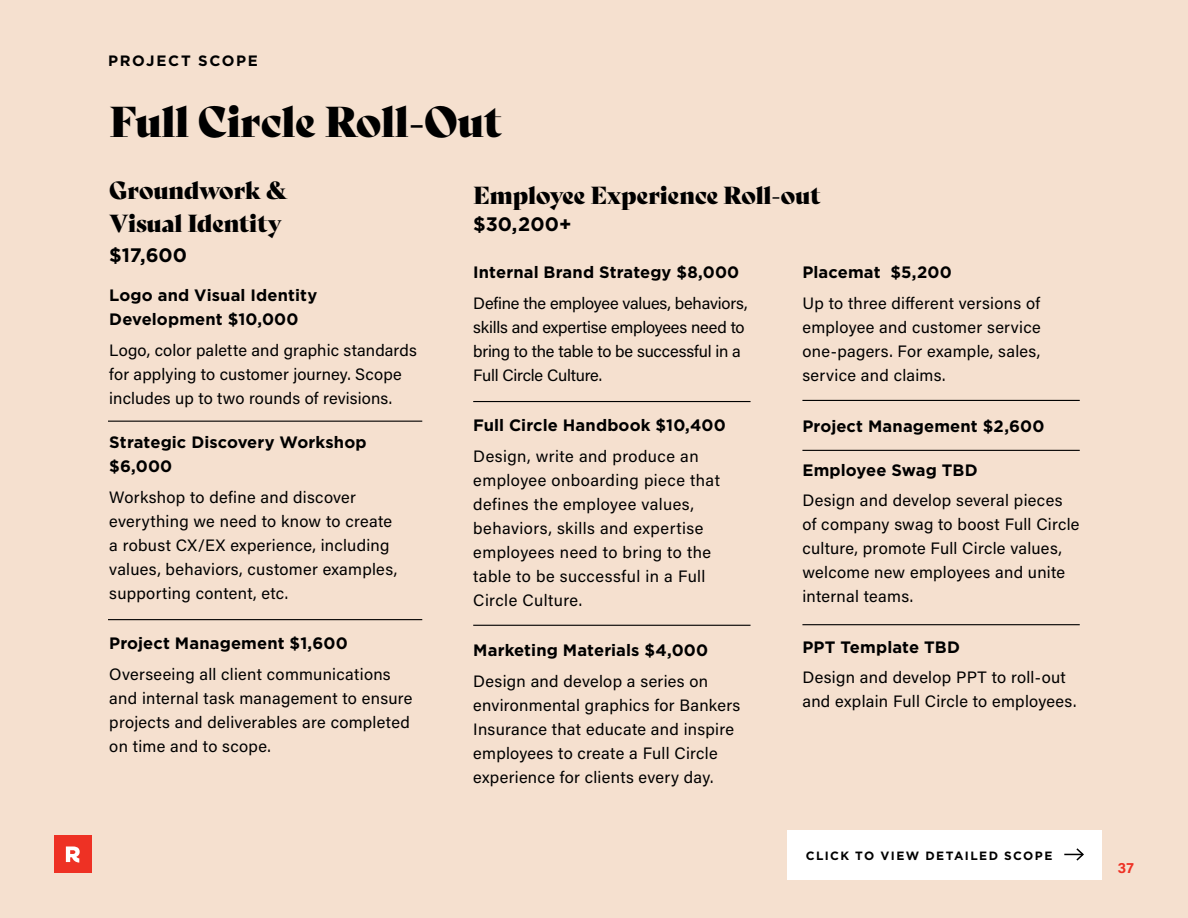
<style>
.page{position:relative;width:1188px;height:918px;background:#f5e0cf}
.page>*{position:absolute;margin:0;border:0;box-sizing:border-box;transform-origin:0 0}
.t1{font:42px "Bely Display";letter-spacing:-.01em;color:#000}
.t2{font:24px/33px "Bely Display";letter-spacing:-.01em;color:#000}
.t3{font:700 19.5px "Gotham";color:#000}
.t4{font:16.5px/24px "Acumin Pro";letter-spacing:.015em;color:#000}
.t5{font:700 16.5px/24px "Gotham";letter-spacing:.005em;color:#000}
.t6{font:16.5px/24px "Acumin Pro";letter-spacing:-.01em;color:#000}
.t7{font:700 15px "Gotham";letter-spacing:.11em;color:#000}
.t8{font:700 15px "Acumin Pro";color:#ee3124}
.t9{font:700 12px "Gotham";letter-spacing:.115em;color:#000}
</style>
<div class="page">
<hr style="left:108px;top:421px;width:314px;height:1px;background:#000">
<hr style="left:473px;top:401px;width:278px;height:1px;background:#000">
<hr style="left:802px;top:400px;width:278px;height:1px;background:#000">
<hr style="left:802px;top:450px;width:278px;height:1px;background:#000">
<hr style="left:802px;top:624px;width:278px;height:1px;background:#000">
<hr style="left:473px;top:625px;width:278px;height:1px;background:#000">
<hr style="left:108px;top:619px;width:314px;height:1px;background:#000">
<div style="left:787px;top:830px;width:314px;height:49px;background:#fff"></div>
<svg style="left:1064px;top:848px;width:20px;height:13px"></svg>
<div style="left:54px;top:835px;width:38px;height:38px;background:#ee3124"></div>
<svg style="left:66px;top:846px;width:14px;height:17px"></svg>
<p class="t7" style="left:108px;top:51px;width:152px">PROJECT SCOPE</p>
<h1 class="t1" style="left:109px;top:88px;width:394px">Full Circle Roll-Out</h1>
<h2 class="t2" style="left:109px;top:172px;width:180px">Groundwork &amp;<br>Visual Identity</h2>
<p class="t3" style="left:109px;top:243px;width:79px">$17,600</p>
<p class="t5" style="left:109px;top:283px;width:209px">Logo and Visual Identity<br>Development $10,000</p>
<p class="t4" style="left:109px;top:337px;width:309px">Logo, color palette and graphic standards for applying to customer journey. Scope includes up to two rounds of revisions.</p>
<p class="t5" style="left:109px;top:430px;width:259px">Strategic Discovery Workshop $6,000</p>
<p class="t4" style="left:109px;top:484px;width:289px">Workshop to define and discover everything we need to know to create a robust CX/EX experience, including values, behaviors, customer examples, supporting content, etc.</p>
<p class="t5" style="left:109px;top:631px;width:240px">Project Management $1,600</p>
<p class="t4" style="left:109px;top:661px;width:305px">Overseeing all client communications and internal task management to ensure projects and deliverables are completed on time and to scope.</p>
<h2 class="t2" style="left:473px;top:177px;width:349px">Employee Experience Roll-out</h2>
<p class="t3" style="left:473px;top:211px;width:100px">$30,200+</p>
<p class="t5" style="left:473px;top:260px;width:268px">Internal Brand Strategy $8,000</p>
<p class="t6" style="left:473px;top:291px;width:276px">Define the employee values, behaviors, skills and expertise employees need to bring to the table to be successful in a Full Circle Culture.</p>
<p class="t5" style="left:473px;top:413px;width:254px">Full Circle Handbook $10,400</p>
<p class="t4" style="left:473px;top:444px;width:248px">Design, write and produce an employee onboarding piece that defines the employee values, behaviors, skills and expertise employees need to bring to the table to be successful in a Full<br>Circle Culture.</p>
<p class="t5" style="left:473px;top:638px;width:237px">Marketing Materials $4,000</p>
<p class="t4" style="left:473px;top:669px;width:269px">Design and develop a series on environmental graphics for Bankers Insurance that educate and inspire employees to create a Full Circle experience for clients every day.</p>
<p class="t5" style="left:802px;top:260px;width:151px">Placemat $5,200</p>
<p class="t4" style="left:802px;top:291px;width:240px;text-align:justify">Up to three different versions of employee and customer service one-pagers. For example, sales, service and claims.</p>
<p class="t5" style="left:802px;top:414px;width:243px">Project Management $2,600</p>
<p class="t5" style="left:802px;top:458px;width:177px">Employee Swag TBD</p>
<p class="t4" style="left:802px;top:488px;width:279px">Design and develop several pieces of company swag to boost Full Circle culture, promote Full Circle values, welcome new employees and unite internal teams.</p>
<p class="t5" style="left:802px;top:635px;width:159px">PPT Template TBD</p>
<p class="t4" style="left:802px;top:665px;width:276px">Design and develop PPT to roll-out and explain Full Circle to employees.</p>
<p class="t9" style="left:806px;top:847px;width:248px">CLICK TO VIEW DETAILED SCOPE</p>
<p class="t8" style="left:1118px;top:857px;width:17px">37</p>
</div>
